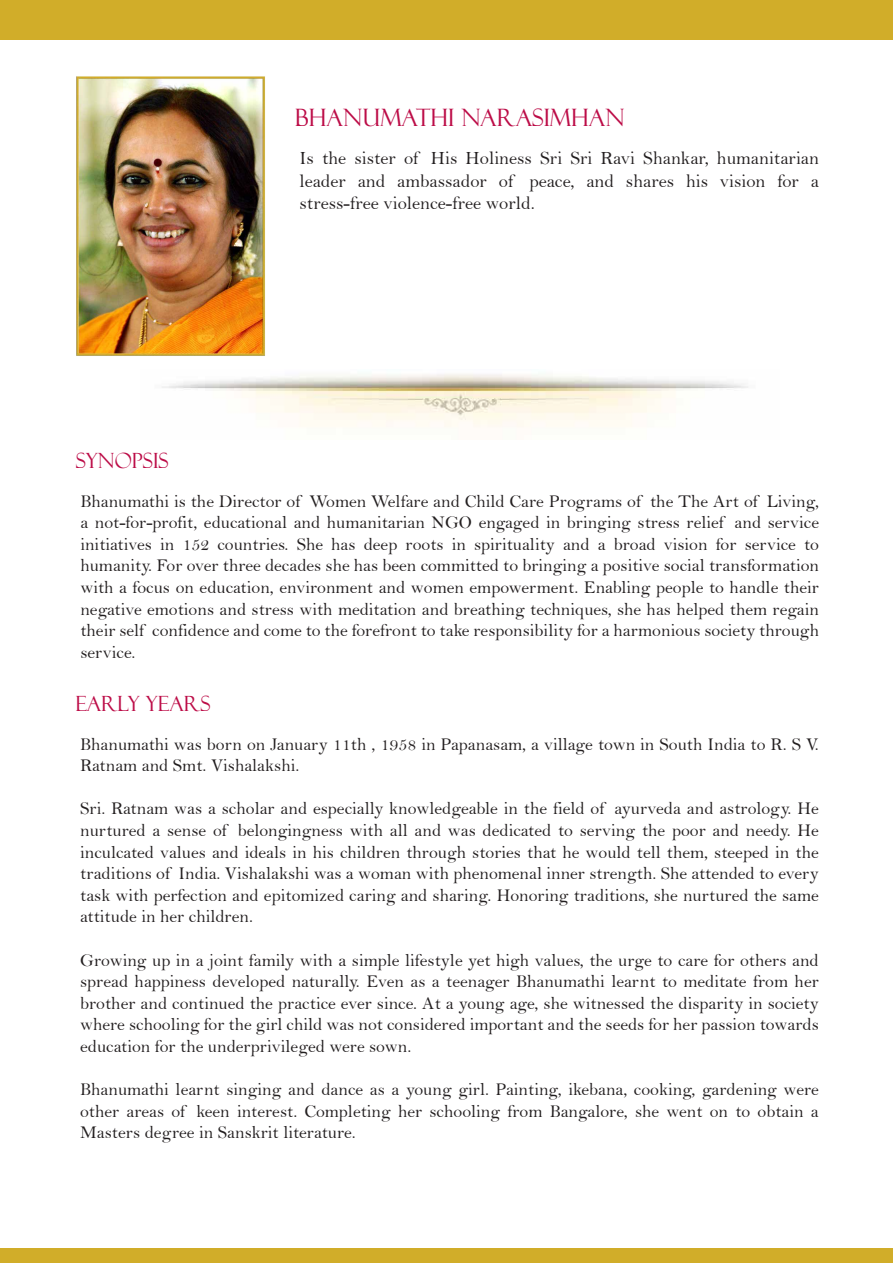
<style>
.page{position:relative;width:893px;height:1263px;background:#fff}
.page>*{position:absolute;margin:0;border:0;box-sizing:border-box;transform-origin:0 0}
.t1{font:24px "Felix Titling";color:#bc0c47}
.t2{font:21px "Felix Titling";color:#bc0c47}
.t3{font:18.75px/22.5px "Bell";color:#231f20;text-align:justify}
.t4{font:18px/21.6px "Bell";color:#231f20;text-align:justify}
</style>
<div class="page">
<img style="left:162px;top:374px;width:586px;height:53px">
<img style="left:76px;top:76px;width:190px;height:280px">
<div style="left:0;top:0;width:893px;height:39px;background:#d1ad29"></div>
<div style="left:0;top:1249px;width:893px;height:14px;background:#d1ad29"></div>
<h1 class="t1" style="left:295px;top:103px;width:331px">BHANUMATHI NARASIMHAN</h1>
<p class="t2" style="left:76px;top:449px;width:94px">SYNOPSIS</p>
<p class="t3" style="left:299px;top:147px;width:521px">Is the sister of His Holiness Sri Sri Ravi Shankar, humanitarian leader and ambassador of peace, and shares his vision for a stress-free violence-free world.</p>
<p class="t4" style="left:80px;top:490px;width:740px">Bhanumathi is the Director of Women Welfare and Child Care Programs of the The Art of Living, a not-for-profit, educational and humanitarian NGO engaged in bringing stress relief and service initiatives in 152 countries. She has deep roots in spirituality and a broad vision for service to humanity. For over three decades she has been committed to bringing a positive social transformation with a focus on education, environment and women empowerment. Enabling people to handle their negative emotions and stress with meditation and breathing techniques, she has helped them regain their self confidence and come to the forefront to take responsibility for a harmonious society through service.</p>
<p class="t2" style="left:75px;top:692px;width:137px">EARLY YEARS</p>
<p class="t4" style="left:80px;top:733px;width:740px">Bhanumathi was born on January 11th , 1958 in Papanasam, a village town in South India to R. S V.<br>Ratnam and Smt. Vishalakshi.</p>
<p class="t4" style="left:80px;top:798px;width:740px">Sri. Ratnam was a scholar and especially knowledgeable in the field of ayurveda and astrology. He nurtured a sense of belongingness with all and was dedicated to serving the poor and needy. He inculcated values and ideals in his children through stories that he would tell them, steeped in the traditions of India. Vishalakshi was a woman with phenomenal inner strength. She attended to every task with perfection and epitomized caring and sharing. Honoring traditions, she nurtured the same attitude in her children.</p>
<p class="t4" style="left:80px;top:949px;width:740px">Growing up in a joint family with a simple lifestyle yet high values, the urge to care for others and spread happiness developed naturally. Even as a teenager Bhanumathi learnt to meditate from her brother and continued the practice ever since. At a young age, she witnessed the disparity in society where schooling for the girl child was not considered important and the seeds for her passion towards education for the underprivileged were sown.</p>
<p class="t4" style="left:80px;top:1078px;width:740px">Bhanumathi learnt singing and dance as a young girl. Painting, ikebana, cooking, gardening were other areas of keen interest. Completing her schooling from Bangalore, she went on to obtain a Masters degree in Sanskrit literature.</p>
</div>
